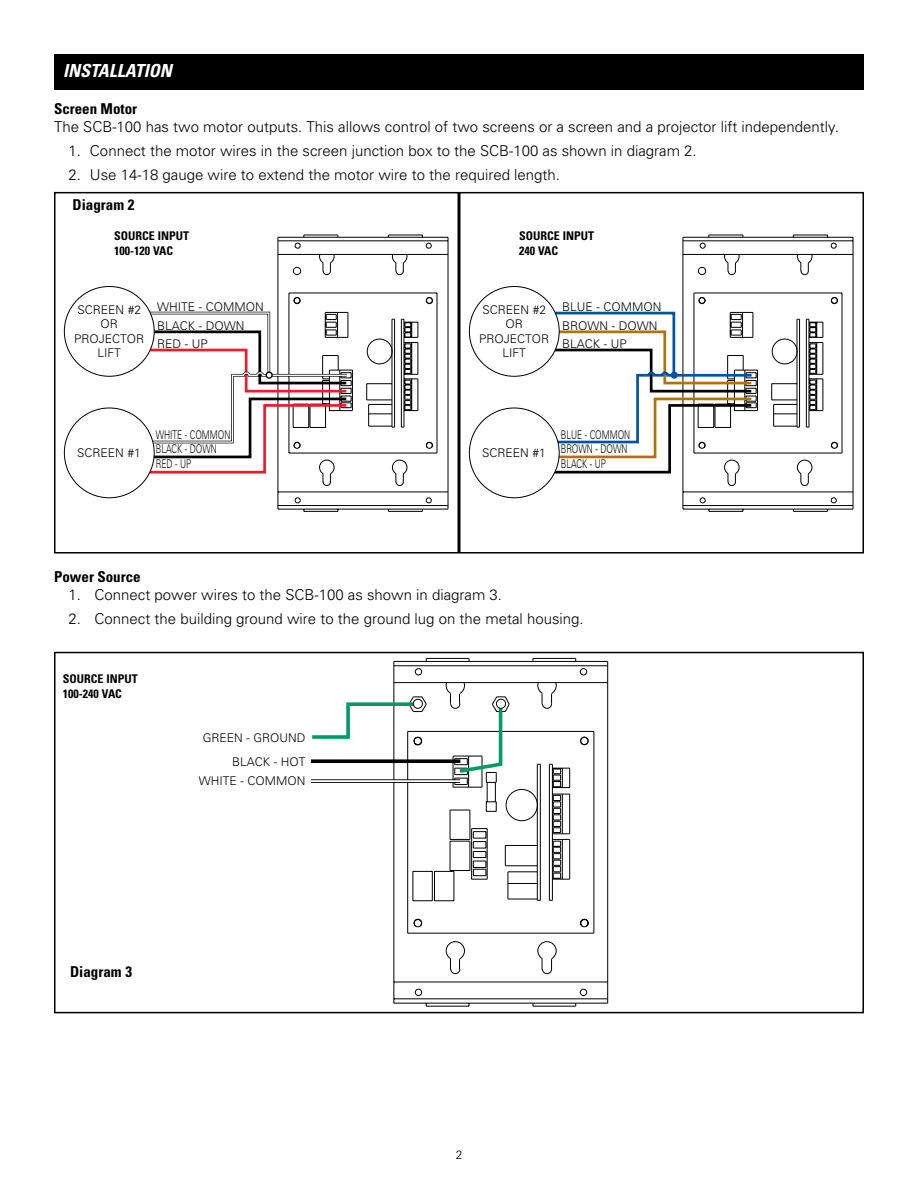
<style>
.page{position:relative;width:918px;height:1188px;background:#fff}
.page>*{position:absolute;margin:0;border:0;box-sizing:border-box;transform-origin:0 0}
.t1{font:italic 700 condensed 18px "Univers";color:#fff}
.t2{font:300 15px "Univers";color:#000}
.t3{font:700 condensed 15px "Univers";color:#000}
.t4{font:300 12px/14.4px "Univers";color:#000;text-align:center}
.t5{font:700 condensed 12px/14.4px "Univers";color:#000}
.t6{font:300 12px/14.7px "Univers";color:#000;scale:.7 1}
</style>
<div class="page">
<svg style="left:277px;top:234px;width:172px;height:278px"></svg>
<svg style="left:148px;top:235px;width:285px;height:251px"></svg>
<div style="left:266px;top:372px;width:7px;height:7px;background:#fff;border:1px solid #000;border-radius:50%"></div>
<div style="left:64px;top:286px;width:91px;height:91px;background:#fff;border:1px solid #000;border-radius:50%"></div>
<div style="left:64px;top:408px;width:91px;height:90px;background:#fff;border:1px solid #000;border-radius:50%"></div>
<div style="left:54px;top:192px;width:405px;height:362px;border:2px solid #000"></div>
<svg style="left:311px;top:779px;width:82px;height:4px"></svg>
<svg style="left:407px;top:928px;width:202px;height:79px"></svg>
<svg style="left:393px;top:658px;width:216px;height:270px"></svg>
<svg style="left:413px;top:668px;width:176px;height:328px"></svg>
<svg style="left:312px;top:701px;width:105px;height:40px"></svg>
<div style="left:413px;top:699px;width:10px;height:10px;border:1px solid #000;border-radius:50%"></div>
<svg style="left:311px;top:759px;width:145px;height:4px"></svg>
<svg style="left:456px;top:705px;width:48px;height:70px"></svg>
<div style="left:496px;top:699px;width:10px;height:10px;border:1px solid #000;border-radius:50%"></div>
<hr style="left:311px;top:780px;width:149px;height:2px;background:#fff">
<div style="left:54px;top:652px;width:810px;height:361px;border:2px solid #000"></div>
<div style="left:54px;top:54px;width:810px;height:36px;background:#000"></div>
<svg style="left:682px;top:234px;width:172px;height:278px"></svg>
<svg style="left:553px;top:235px;width:285px;height:251px"></svg>
<div style="left:671px;top:372px;width:7px;height:7px;background:#0153a0;border:1px solid #0153a0;border-radius:50%"></div>
<div style="left:469px;top:286px;width:91px;height:91px;background:#fff;border:1px solid #000;border-radius:50%"></div>
<div style="left:469px;top:408px;width:91px;height:90px;background:#fff;border:1px solid #000;border-radius:50%"></div>
<div style="left:459px;top:192px;width:405px;height:362px;border:2px solid #000"></div>
<p class="t1" style="left:63px;top:64px;width:110px">INSTALLATION</p>
<p class="t3" style="left:54px;top:103px;width:85px">Screen Motor</p>
<p class="t2" style="left:54px;top:121px;width:787px">The SCB-100 has two motor outputs. This allows control of two screens or a screen and a projector lift independently.</p>
<p class="t2" style="left:68px;top:145px;width:630px">1. Connect the motor wires in the screen junction box to the SCB-100 as shown in diagram 2.</p>
<p class="t2" style="left:68px;top:169px;width:493px">2. Use 14-18 gauge wire to extend the motor wire to the required length.</p>
<p class="t3" style="left:73px;top:199px;width:63px">Diagram 2</p>
<p class="t5" style="left:114px;top:230px;width:76px">SOURCE INPUT<br>100-120 VAC</p>
<p class="t5" style="left:519px;top:230px;width:76px">SOURCE INPUT<br>240 VAC</p>
<p class="t4" style="left:74px;top:304px;width:72px">SCREEN #2<br>OR<br>PROJECTOR<br>LIFT</p>
<p class="t4" style="left:157px;top:299px;width:108px;line-height:18.5px;text-align:left">WHITE - COMMON<br>BLACK - DOWN<br>RED - UP</p>
<p class="t4" style="left:479px;top:304px;width:72px">SCREEN #2<br>OR<br>PROJECTOR<br>LIFT</p>
<p class="t4" style="left:562px;top:299px;width:101px;line-height:18.5px;text-align:left">BLUE - COMMON<br>BROWN - DOWN<br>BLACK - UP</p>
<p class="t4" style="left:77px;top:447px;width:65px">SCREEN #1</p>
<p class="t6" style="left:156px;top:428px;width:108px">WHITE - COMMON<br>BLACK - DOWN<br>RED - UP</p>
<p class="t4" style="left:482px;top:447px;width:65px">SCREEN #1</p>
<p class="t6" style="left:561px;top:428px;width:101px">BLUE - COMMON<br>BROWN - DOWN<br>BLACK - UP</p>
<p class="t3" style="left:54px;top:571px;width:88px">Power Source</p>
<p class="t2" style="left:68px;top:589px;width:435px">1. Connect power wires to the SCB-100 as shown in diagram 3.</p>
<p class="t2" style="left:68px;top:613px;width:517px">2. Connect the building ground wire to the ground lug on the metal housing.</p>
<p class="t5" style="left:63px;top:673px;width:76px">SOURCE INPUT<br>100-240 VAC</p>
<p class="t4" style="left:203px;top:727px;width:104px;line-height:24px;text-align:right">GREEN - GROUND<br>BLACK - HOT</p>
<p class="t4" style="left:199px;top:775px;width:108px">WHITE - COMMON</p>
<p class="t3" style="left:70px;top:966px;width:63px">Diagram 3</p>
<p class="t4" style="left:456px;top:1148px;width:8px">2</p>
</div>
